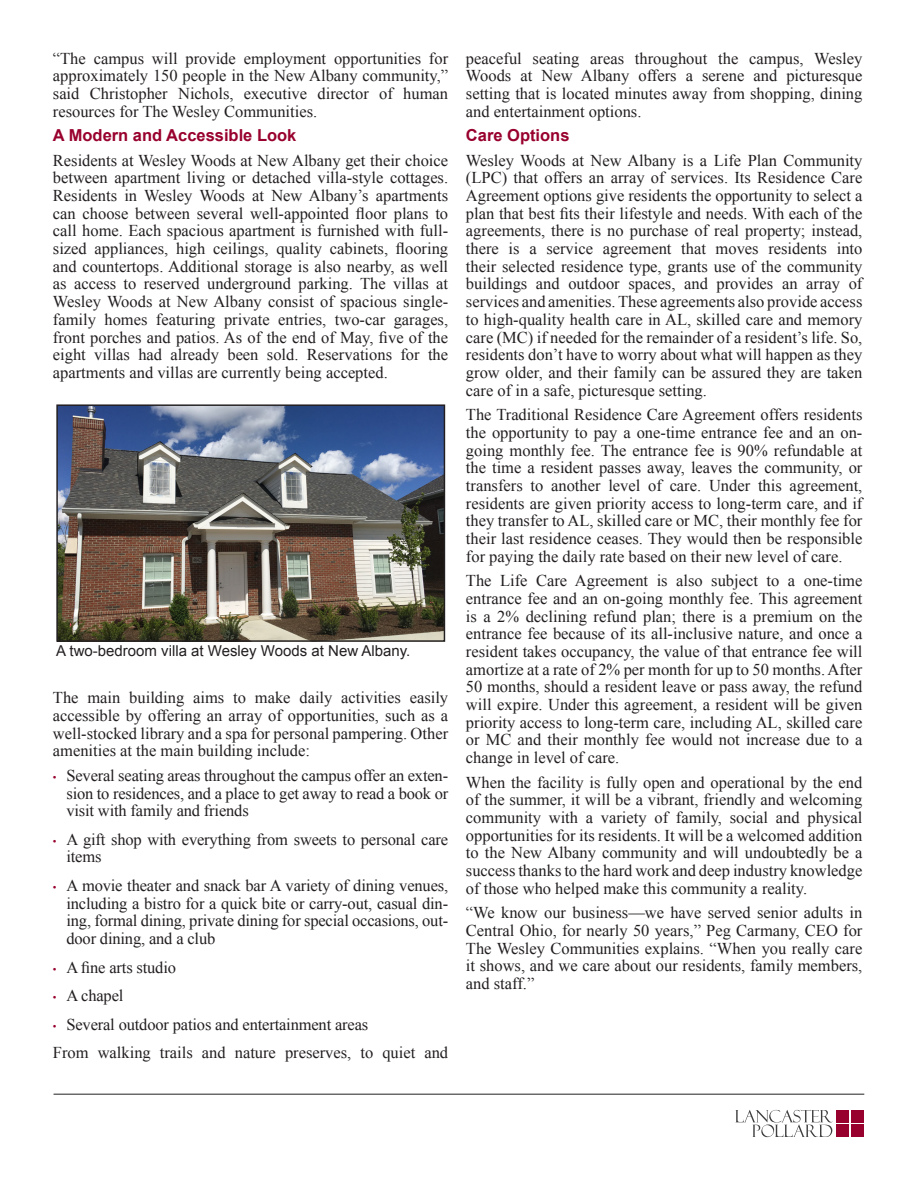
<style>
.page{position:relative;width:918px;height:1188px;background:#fff}
.page>*{position:absolute;margin:0;border:0;box-sizing:border-box;transform-origin:0 0}
.t1{font:16.5px/17.7px "Times New Roman";color:#231f20;text-align:justify}
.t2{font:700 16.5px "Arial";color:#98012d}
.t3{font:15px "Arial";color:#231f20}
.s1{font-family:"Arial";font-style:italic;font-size:10.5px;color:#98012d}
</style>
<div class="page">
<svg style="left:735px;top:1110px;width:98px;height:27px"></svg>
<div style="left:836px;top:1110px;width:13px;height:12px;background:#98012d"></div>
<div style="left:851px;top:1110px;width:13px;height:12px;background:#98012d"></div>
<div style="left:836px;top:1125px;width:13px;height:12px;background:#98012d"></div>
<div style="left:851px;top:1125px;width:13px;height:12px;background:#98012d"></div>
<hr style="left:54px;top:1094px;width:810px;height:1px;background:#231f20">
<img style="left:58px;top:406px;width:385px;height:234px">
<div style="left:56px;top:404px;width:389px;height:238px;border:1px solid #231f20"></div>
<p class="t1" style="left:53px;top:49px;width:397px">“The campus will provide employment opportunities for approximately 150 people in the New Albany community,” said Christopher Nichols, executive director of human resources for The Wesley Communities.</p>
<p class="t2" style="left:53px;top:124px;width:245px">A Modern and Accessible Look</p>
<p class="t1" style="left:53px;top:151px;width:397px">Residents at Wesley Woods at New Albany get their choice between apartment living or detached villa-style cottages.<br>Residents in Wesley Woods at New Albany’s apartments can choose between several well-appointed floor plans to call home. Each spacious apartment is furnished with full&shy;sized appliances, high ceilings, quality cabinets, flooring and countertops. Additional storage is also nearby, as well as access to reserved underground parking. The villas at Wesley Woods at New Albany consist of spacious single&shy;family homes featuring private entries, two-car garages, front porches and patios. As of the end of May, five of the eight villas had already been sold. Reservations for the apartments and villas are currently being accepted.</p>
<p class="t3" style="left:56px;top:641px;width:356px">A two-bedroom villa at Wesley Woods at New Albany.</p>
<p class="t1" style="left:53px;top:689px;width:397px">The main building aims to make daily activities easily accessible by offering an array of opportunities, such as a well-stocked library and a spa for personal pampering. Other amenities at the main building include:</p>
<p class="t1" style="left:66px;top:766px;width:383px;text-indent:-14px"><span class="s1">•</span> Several seating areas throughout the campus offer an exten&shy;sion to residences, and a place to get away to read a book or visit with family and friends</p>
<p class="t1" style="left:66px;top:830px;width:383px;text-indent:-14px"><span class="s1">•</span> A gift shop with everything from sweets to personal care items</p>
<p class="t1" style="left:66px;top:876px;width:383px;text-indent:-14px"><span class="s1">•</span> A movie theater and snack bar A variety of dining venues, including a bistro for a quick bite or carry-out, casual din&shy;ing, formal dining, private dining for special occasions, out&shy;door dining, and a club</p>
<p class="t1" style="left:53px;top:958px;width:125px"><span class="s1">•</span> A fine arts studio</p>
<p class="t1" style="left:53px;top:986px;width:72px"><span class="s1">•</span> A chapel</p>
<p class="t1" style="left:53px;top:1015px;width:317px"><span class="s1">•</span> Several outdoor patios and entertainment areas</p>
<p class="t1" style="left:53px;top:1043px;width:397px">From walking trails and nature preserves, to quiet and</p>
<p class="t1" style="left:466px;top:49px;width:398px">peaceful seating areas throughout the campus, Wesley Woods at New Albany offers a serene and picturesque setting that is located minutes away from shopping, dining and entertainment options.</p>
<p class="t2" style="left:466px;top:124px;width:105px">Care Options</p>
<p class="t1" style="left:466px;top:151px;width:398px">Wesley Woods at New Albany is a Life Plan Community (LPC) that offers an array of services. Its Residence Care Agreement options give residents the opportunity to select a plan that best fits their lifestyle and needs. With each of the agreements, there is no purchase of real property; instead, there is a service agreement that moves residents into their selected residence type, grants use of the community buildings and outdoor spaces, and provides an array of services and amenities. These agreements also provide access to high-quality health care in AL, skilled care and memory care (MC) if needed for the remainder of a resident’s life. So, residents don’t have to worry about what will happen as they grow older, and their family can be assured they are taken care of in a safe, picturesque setting.</p>
<p class="t1" style="left:466px;top:405px;width:398px">The Traditional Residence Care Agreement offers residents the opportunity to pay a one-time entrance fee and an on&shy;going monthly fee. The entrance fee is 90% refundable at the time a resident passes away, leaves the community, or transfers to another level of care. Under this agreement, residents are given priority access to long-term care, and if they transfer to AL, skilled care or MC, their monthly fee for their last residence ceases. They would then be responsible for paying the daily rate based on their new level of care.</p>
<p class="t1" style="left:466px;top:572px;width:398px">The Life Care Agreement is also subject to a one-time entrance fee and an on-going monthly fee. This agreement is a 2% declining refund plan; there is a premium on the entrance fee because of its all-inclusive nature, and once a resident takes occupancy, the value of that entrance fee will amortize at a rate of 2% per month for up to 50 months. After 50 months, should a resident leave or pass away, the refund will expire. Under this agreement, a resident will be given priority access to long-term care, including AL, skilled care or MC and their monthly fee would not increase due to a change in level of care.</p>
<p class="t1" style="left:466px;top:773px;width:398px">When the facility is fully open and operational by the end of the summer, it will be a vibrant, friendly and welcoming community with a variety of family, social and physical opportunities for its residents. It will be a welcomed addition to the New Albany community and will undoubtedly be a success thanks to the hard work and deep industry knowledge of those who helped make this community a reality.</p>
<p class="t1" style="left:466px;top:904px;width:398px">“We know our business—we have served senior adults in Central Ohio, for nearly 50 years,” Peg Carmany, CEO for The Wesley Communities explains. “When you really care it shows, and we care about our residents, family members, and staff.”</p>
</div>
